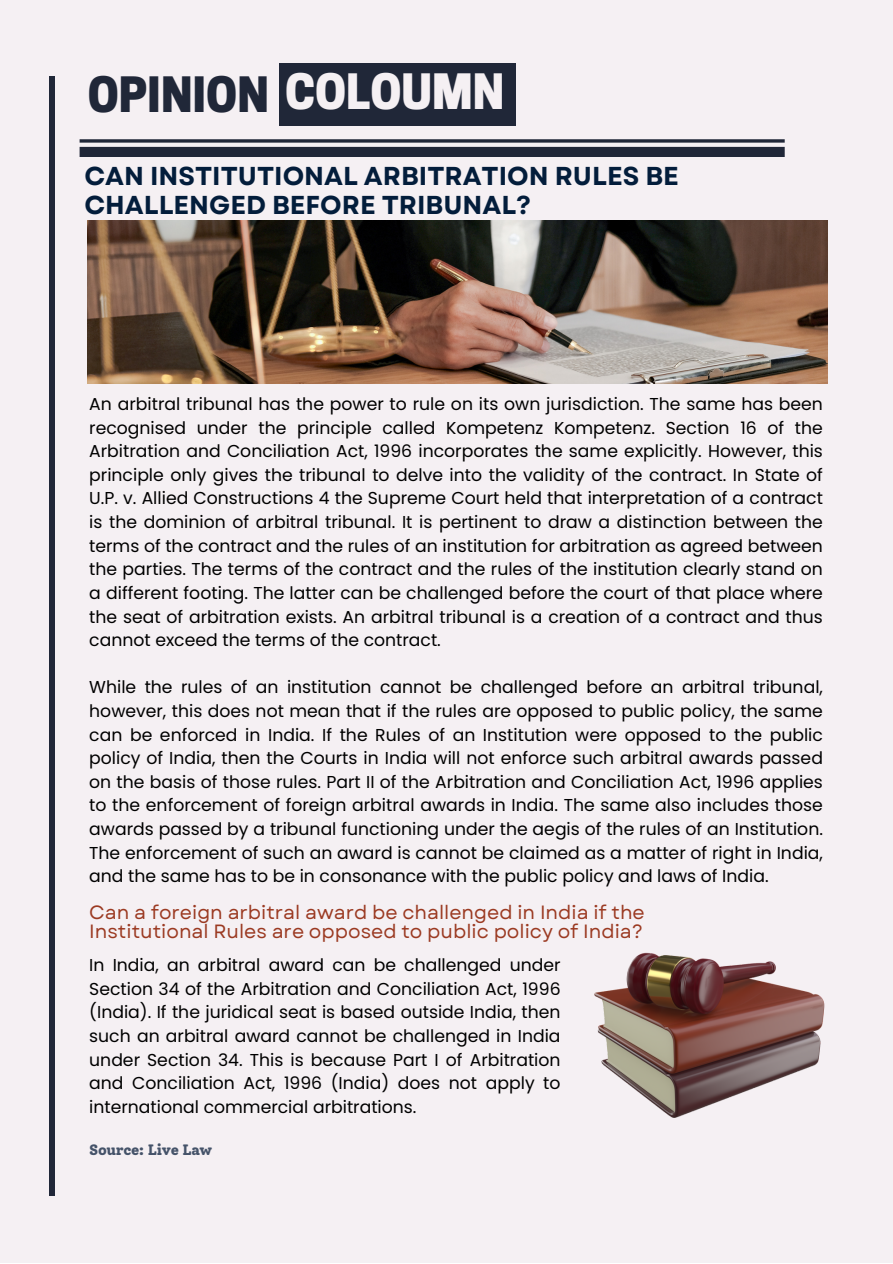
<style>
.page{position:relative;width:893px;height:1264px;background:#fff}
.page>*{position:absolute;margin:0;border:0;box-sizing:border-box;transform-origin:0 0}
.t1{font:800 45.75px "Cooper Hewitt";color:#202738}
.t2{font:800 45.75px "Cooper Hewitt";color:#f5f0f3}
.t3{font:700 25.8px/28px "Garet";color:#031d3b}
.t4{font:19.2px/19px "Garet";color:#9b3a22}
.t5{font:17.25px/23.5px "Poppins";color:#000;text-align:justify}
.t6{font:800 15px "Solway";letter-spacing:-.025em;color:#455369}
</style>
<div class="page">
<div style="left:0;top:0;width:892px;height:1262px;background:#f5f0f3"></div>
<svg style="left:80px;top:139px;width:704px;height:4px"></svg>
<div style="left:80px;top:147px;width:704px;height:10px;background:#202738"></div>
<div style="left:49px;top:76px;width:5px;height:1120px;background:#202738"></div>
<div style="left:279px;top:63px;width:236px;height:63px;background:#202738"></div>
<img style="left:88px;top:220px;width:739px;height:163px">
<img style="left:594px;top:952px;width:231px;height:165px">
<p class="t1" style="left:88px;top:78px;width:182px">OPINION</p>
<p class="t2" style="left:285px;top:75px;width:221px">COLOUMN</p>
<p class="t3" style="left:84px;top:162px;width:596px">CAN INSTITUTIONAL ARBITRATION RULES BE<br>CHALLENGED BEFORE TRIBUNAL?</p>
<p class="t5" style="left:89px;top:392px;width:735px">An arbitral tribunal has the power to rule on its own jurisdiction. The same has been recognised under the principle called Kompetenz Kompetenz. Section 16 of the Arbitration and Conciliation Act, 1996 incorporates the same explicitly. However, this principle only gives the tribunal to delve into the validity of the contract. In State of U.P. v. Allied Constructions 4 the Supreme Court held that interpretation of a contract is the dominion of arbitral tribunal. It is pertinent to draw a distinction between the terms of the contract and the rules of an institution for arbitration as agreed between the parties. The terms of the contract and the rules of the institution clearly stand on a different footing. The latter can be challenged before the court of that place where the seat of arbitration exists. An arbitral tribunal is a creation of a contract and thus cannot exceed the terms of the contract.</p>
<p class="t5" style="left:89px;top:675px;width:735px">While the rules of an institution cannot be challenged before an arbitral tribunal, however, this does not mean that if the rules are opposed to public policy, the same can be enforced in India. If the Rules of an Institution were opposed to the public policy of India, then the Courts in India will not enforce such arbitral awards passed on the basis of those rules. Part II of the Arbitration and Conciliation Act, 1996 applies to the enforcement of foreign arbitral awards in India. The same also includes those awards passed by a tribunal functioning under the aegis of the rules of an Institution.<br>The enforcement of such an award is cannot be claimed as a matter of right in India, and the same has to be in consonance with the public policy and laws of India.</p>
<p class="t4" style="left:89px;top:902px;width:557px">Can a foreign arbitral award be challenged in India if the<br>Institutional Rules are opposed to public policy of India?</p>
<p class="t5" style="left:89px;top:953px;width:473px">In India, an arbitral award can be challenged under Section 34 of the Arbitration and Conciliation Act, 1996 (India). If the juridical seat is based outside India, then such an arbitral award cannot be challenged in India under Section 34. This is because Part I of Arbitration and Conciliation Act, 1996 (India) does not apply to international commercial arbitrations.</p>
<p class="t6" style="left:89px;top:1141px;width:125px">Source: Live Law</p>
</div>
